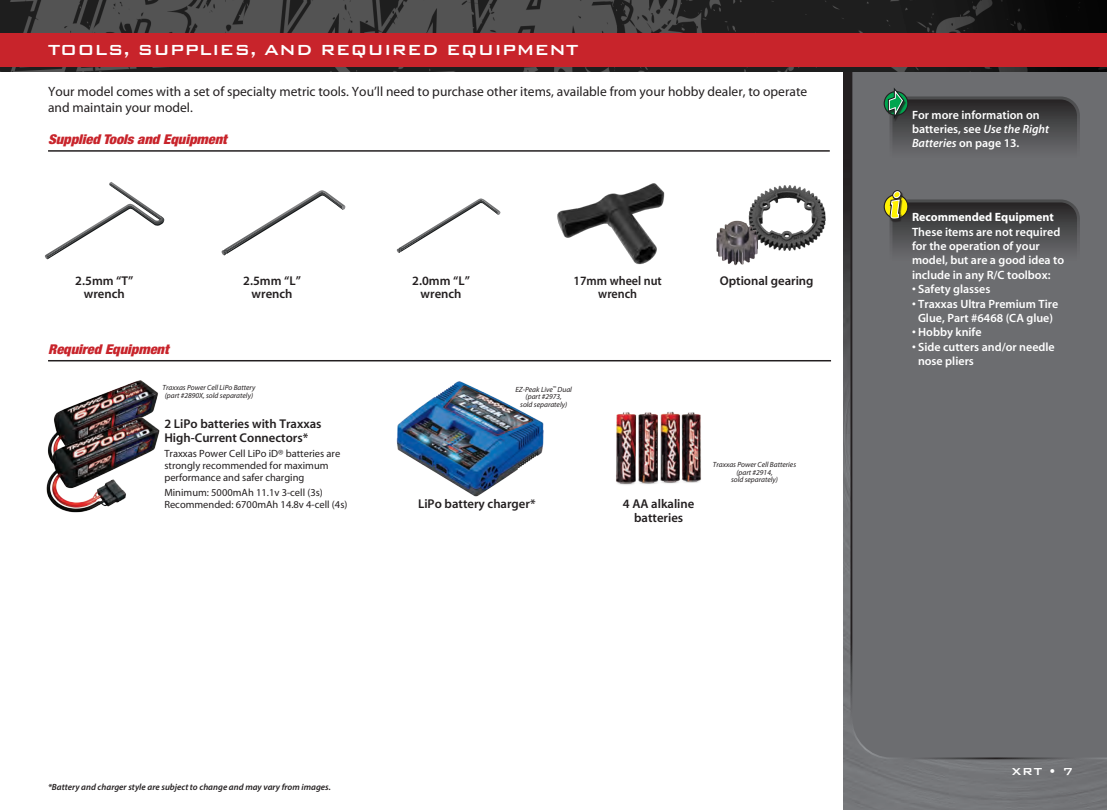
<style>
.page{position:relative;width:1107px;height:810px;background:#fff}
.page>*{position:absolute;margin:0;border:0;box-sizing:border-box;transform-origin:0 0}
.t1{font:19.5px "Bank Gothic Medium BT";color:#fff}
.t2{font:13.5px/16.2px "Myriad";color:#231f20}
.t3{font:italic 900 condensed 13.5px "Helvetica Neue LT Std";letter-spacing:-.005em;color:#c8242b;scale:1.08 1}
.t4{font:13.5px "Bank Gothic Medium BT";color:#fff}
.t5{font:600 12.75px/13.5px "Myriad";color:#231f20;text-align:center}
.t6{font:600 12.75px/13.5px "Myriad";color:#231f20;text-align:center;scale:.95 1}
.t7{font:600 12px/14.4px "Myriad";color:#fff}
.t8{font:700 12px "Myriad";color:#fff}
.t9{font:10.5px/12px "Myriad";color:#231f20}
.t10{font:italic 600 9px "Myriad Pro";color:#231f20}
.t11{font:italic 7.5px/7.5px "Myriad";color:#231f20;text-align:center}
.s1{font-style:italic}
</style>
<div class="page">
<img style="left:844px;top:71px;width:263px;height:739px">
<div style="left:850px;top:71px;width:257px;height:689px;background:#6c6d70"></div>
<img style="left:0;top:0;width:1107px;height:71px">
<div style="left:0;top:33px;width:1107px;height:34px;background:#c8242b"></div>
<div style="left:884px;top:91px;width:24px;height:25px;border:1px solid #231f20;border-radius:50%"></div>
<svg style="left:886px;top:83px;width:192px;height:96px;background:#56595a"></svg>
<svg style="left:884px;top:195px;width:24px;height:23px"></svg>
<div style="left:884px;top:194px;width:24px;height:25px;border:1px solid #231f20;border-radius:50%"></div>
<div style="left:892px;top:190px;width:10px;height:9px;border:3px solid #231f20;border-radius:50%"></div>
<div style="left:893px;top:191px;width:8px;height:7px;border:1px solid #fff;border-radius:50%"></div>
<svg style="left:888px;top:192px;width:190px;height:90px;background:#595957"></svg>
<hr style="left:48px;top:360px;width:783px;height:1px;background:#231f20">
<hr style="left:48px;top:150px;width:782px;height:2px;background:#231f20">
<img style="left:616px;top:411px;width:85px;height:74px">
<svg style="left:397px;top:198px;width:104px;height:55px"></svg>
<svg style="left:45px;top:182px;width:119px;height:77px"></svg>
<svg style="left:221px;top:190px;width:125px;height:66px"></svg>
<img style="left:54px;top:380px;width:104px;height:37px">
<img style="left:46px;top:417px;width:114px;height:96px">
<img style="left:396px;top:381px;width:148px;height:116px">
<img style="left:557px;top:183px;width:108px;height:82px">
<img style="left:748px;top:185px;width:78px;height:66px">
<img style="left:716px;top:220px;width:46px;height:46px">
<p class="t1" style="left:48px;top:40px;width:532px">TOOLS, SUPPLIES, AND REQUIRED EQUIPMENT</p>
<p class="t2" style="left:48px;top:84px;width:761px">Your model comes with a set of specialty metric tools. You’ll need to purchase other items, available from your hobby dealer, to operate and maintain your model.</p>
<p class="t3" style="left:48px;top:130px;width:167px">Supplied Tools and Equipment</p>
<p class="t5" style="left:75px;top:274px;width:60px">2.5mm “T” wrench</p>
<p class="t6" style="left:574px;top:274px;width:94px">17mm wheel nut wrench</p>
<p class="t5" style="left:243px;top:274px;width:59px">2.5mm “L” wrench</p>
<p class="t5" style="left:720px;top:274px;width:95px">Optional gearing</p>
<p class="t5" style="left:412px;top:274px;width:59px">2.0mm “L” wrench</p>
<p class="t3" style="left:48px;top:340px;width:113px">Required Equipment</p>
<p class="t11" style="left:163px;top:384px;width:94px;text-align:left">Traxxas Power Cell LiPo Battery (part #2890X, sold separately)</p>
<p class="t5" style="left:164px;top:418px;width:159px;text-align:left">2 LiPo batteries with Traxxas<br>High-Current Connectors*</p>
<p class="t9" style="left:164px;top:448px;width:177px">Traxxas Power Cell LiPo iD® batteries are strongly recommended for maximum performance and safer charging</p>
<p class="t9" style="left:164px;top:487px;width:185px">Minimum: 5000mAh 11.1v 3-cell (3s)<br>Recommended: 6700mAh 14.8v 4-cell (4s)</p>
<p class="t11" style="left:515px;top:386px;width:58px">EZ-Peak Live<sup>™</sup> Dual (part #2973,</p>
<p class="t11" style="left:520px;top:401px;width:48px">sold separately)</p>
<p class="t5" style="left:418px;top:498px;width:119px">LiPo battery charger*</p>
<p class="t5" style="left:623px;top:498px;width:73px">4 AA alkaline batteries</p>
<p class="t11" style="left:713px;top:461px;width:85px">Traxxas Power Cell Batteries (part #2914,</p>
<p class="t11" style="left:731px;top:476px;width:48px">sold separately)</p>
<p class="t10" style="left:48px;top:781px;width:284px">*Battery and charger style are subject to change and may vary from images.</p>
<p class="t7" style="left:912px;top:108px;width:139px">For more information on batteries, see <span class="s1">Use the Right<br>Batteries</span> on page 13.</p>
<p class="t8" style="left:912px;top:211px;width:143px">Recommended Equipment</p>
<p class="t7" style="left:912px;top:225px;width:154px">These items are not required for the operation of your model, but are a good idea to include in any R/C toolbox:</p>
<p class="t7" style="left:912px;top:282px;width:80px">• Safety glasses</p>
<p class="t7" style="left:912px;top:297px;width:148px;text-align:center">• Traxxas Ultra Premium Tire<br>Glue, Part #6468 (CA glue)</p>
<p class="t7" style="left:912px;top:326px;width:71px">• Hobby knife</p>
<p class="t7" style="left:918px;top:340px;width:138px;text-indent:-6px">• Side cutters and/or needle nose pliers</p>
<p class="t4" style="left:1011px;top:764px;width:63px">XRT • 7</p>
</div>
